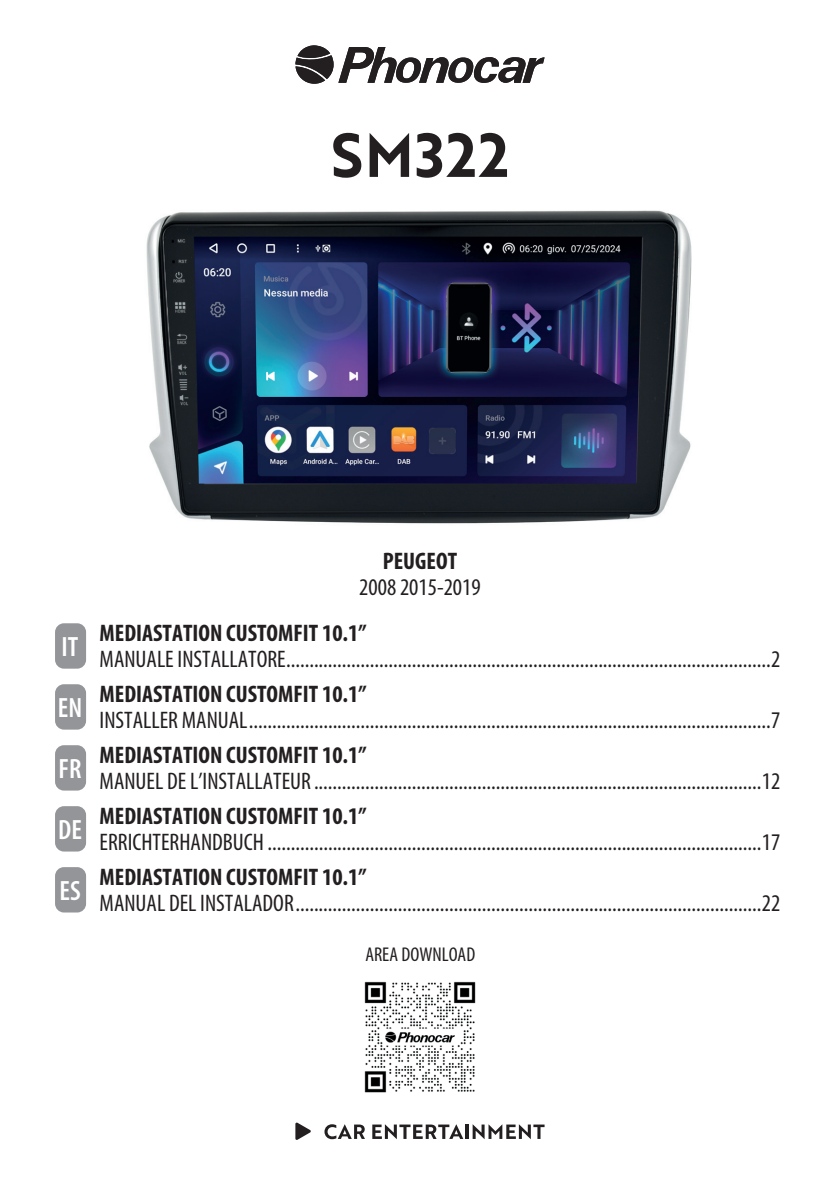
<style>
.page{position:relative;width:840px;height:1191px;background:#fff}
.page>*{position:absolute;margin:0;border:0;box-sizing:border-box;transform-origin:0 0}
.t1{font:60px "Brother 1816 Bold";letter-spacing:.04em;color:#231f20;scale:.95 1}
.t2{font:600 condensed 28px "Myriad Pro";color:#fff}
.t3{font:condensed 24px "Myriad Pro";color:#231f20}
.t4{font:700 condensed 24px "Myriad Pro";color:#231f20}
.t5{font:condensed 20px "Myriad Pro";color:#231f20}
</style>
<div class="page">
<img style="left:146px;top:210px;width:546px;height:314px">
<svg style="left:295px;top:45px;width:249px;height:39px"></svg>
<div style="left:55px;top:623px;width:31px;height:45px;background:#939598;border-radius:9px"></div>
<svg style="left:324px;top:1124px;width:41px;height:15px"></svg>
<svg style="left:372px;top:1124px;width:91px;height:15px"></svg>
<hr style="left:465px;top:1124px;width:3px;height:15px;background:#231f20">
<svg style="left:472px;top:1124px;width:72px;height:15px"></svg>
<svg style="left:295px;top:1122px;width:16px;height:18px"></svg>
<img style="left:364px;top:981px;width:112px;height:112px">
<div style="left:55px;top:684px;width:31px;height:45px;background:#939598;border-radius:9px"></div>
<div style="left:55px;top:745px;width:31px;height:45px;background:#939598;border-radius:9px"></div>
<div style="left:55px;top:806px;width:31px;height:45px;background:#939598;border-radius:9px"></div>
<div style="left:55px;top:867px;width:31px;height:45px;background:#939598;border-radius:9px"></div>
<h1 class="t1" style="left:331px;top:110px;width:188px">SM322</h1>
<p class="t2" style="left:62px;top:630px;width:18px">IT</p>
<p class="t2" style="left:58px;top:691px;width:26px">EN</p>
<p class="t2" style="left:59px;top:752px;width:24px">FR</p>
<p class="t2" style="left:58px;top:813px;width:25px">DE</p>
<p class="t2" style="left:59px;top:873px;width:23px">ES</p>
<p class="t4" style="left:382px;top:546px;width:76px">PEUGEOT</p>
<p class="t3" style="left:359px;top:573px;width:123px">2008 2015-2019</p>
<p class="t4" style="left:99px;top:618px;width:268px">MEDIASTATION CUSTOMFIT 10.1”</p>
<p class="t3" style="left:99px;top:645px;width:681px">MANUALE INSTALLATORE........................................................................................................2</p>
<p class="t4" style="left:99px;top:679px;width:268px">MEDIASTATION CUSTOMFIT 10.1”</p>
<p class="t3" style="left:99px;top:706px;width:681px">INSTALLER MANUAL................................................................................................................7</p>
<p class="t4" style="left:99px;top:740px;width:268px">MEDIASTATION CUSTOMFIT 10.1”</p>
<p class="t3" style="left:99px;top:766px;width:681px">MANUEL DE L’INSTALLATEUR ................................................................................................12</p>
<p class="t4" style="left:99px;top:801px;width:268px">MEDIASTATION CUSTOMFIT 10.1”</p>
<p class="t3" style="left:99px;top:827px;width:681px">ERRICHTERHANDBUCH ..........................................................................................................17</p>
<p class="t4" style="left:99px;top:862px;width:268px">MEDIASTATION CUSTOMFIT 10.1”</p>
<p class="t3" style="left:99px;top:888px;width:681px">MANUAL DEL INSTALADOR....................................................................................................22</p>
<p class="t5" style="left:365px;top:942px;width:111px">AREA DOWNLOAD</p>
</div>
